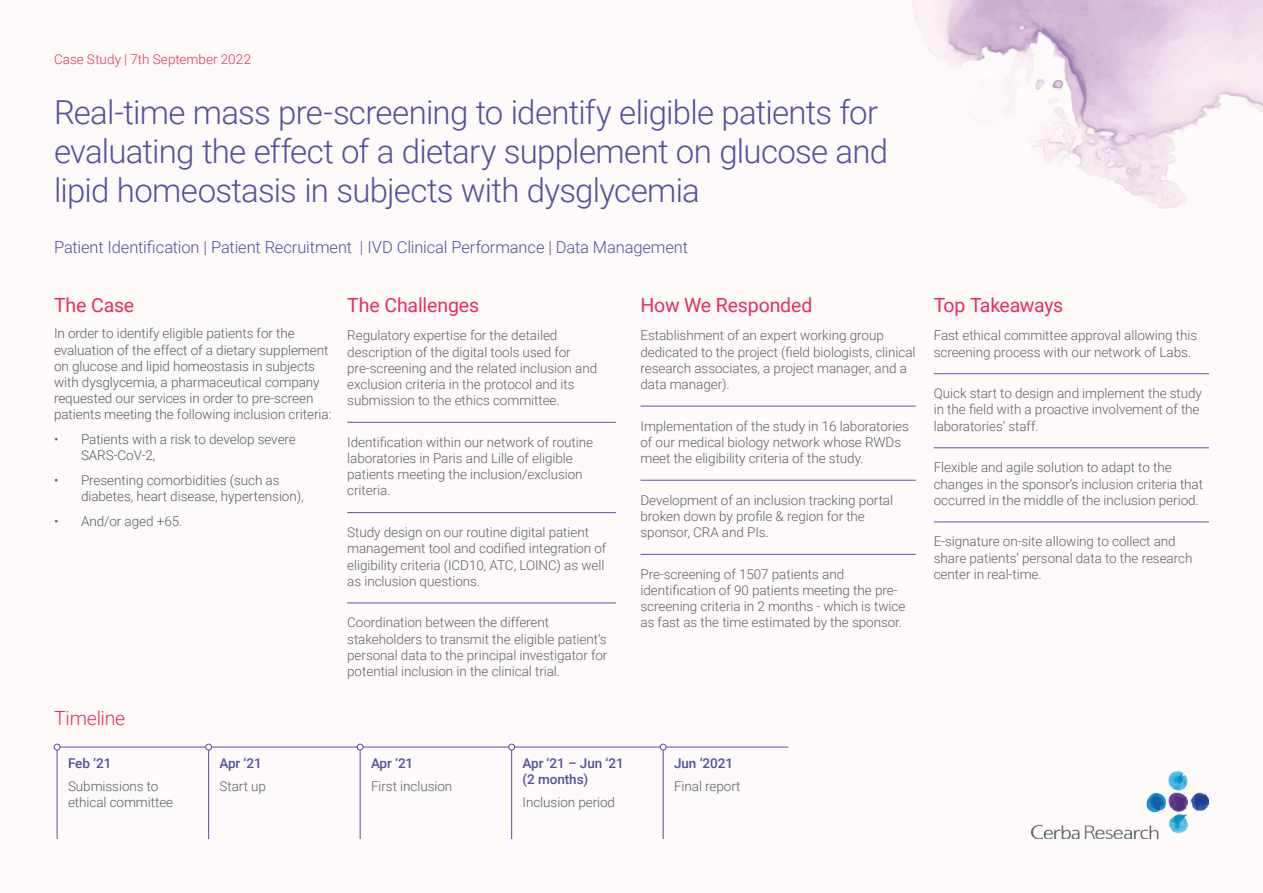
<style>
.page{position:relative;width:1263px;height:893px;background:#fdfaf9}
.page>*{position:absolute;margin:0;border:0;box-sizing:border-box;transform-origin:0 0}
.t1{font:300 33px/39px "Roboto";letter-spacing:-.025em;color:#54509d}
.t2{font:19.5px "Roboto";letter-spacing:-.01em;color:#e72e5d}
.t3{font:300 19.5px "Roboto";letter-spacing:-.01em;color:#e72e5d}
.t4{font:300 16.5px "Roboto";letter-spacing:-.01em;color:#54509d}
.t5{font:300 13.5px/16.2px "Roboto";letter-spacing:-.005em;color:#5c6167}
.t6{font:300 13.5px/16.2px "Roboto";letter-spacing:-.005em;color:#535f65}
.t7{font:500 13.5px/16.2px "Roboto";letter-spacing:-.005em;color:#54509d}
.t8{font:300 13.5px "Roboto";letter-spacing:.005em;color:#e72e5d}
</style>
<div class="page">
<img style="left:912px;top:0;width:351px;height:208px">
<hr style="left:57px;top:747px;width:731px;height:1px;background:#54509d">
<hr style="left:57px;top:749px;width:1px;height:90px;background:#54509d">
<svg style="left:54px;top:744px;width:6px;height:6px"></svg>
<hr style="left:208px;top:749px;width:1px;height:90px;background:#54509d">
<div style="left:205px;top:744px;width:7px;height:6px;border:1px solid #54509d;border-radius:50%"></div>
<hr style="left:360px;top:749px;width:1px;height:90px;background:#54509d">
<svg style="left:357px;top:744px;width:6px;height:6px"></svg>
<hr style="left:511px;top:749px;width:1px;height:90px;background:#54509d">
<div style="left:508px;top:744px;width:7px;height:6px;border:1px solid #54509d;border-radius:50%"></div>
<hr style="left:663px;top:749px;width:1px;height:90px;background:#54509d">
<svg style="left:660px;top:744px;width:6px;height:6px"></svg>
<hr style="left:347px;top:422px;width:269px;height:1px;background:#5059a4">
<hr style="left:347px;top:512px;width:269px;height:1px;background:#5059a4">
<hr style="left:347px;top:603px;width:269px;height:1px;background:#5059a4">
<hr style="left:640px;top:406px;width:276px;height:1px;background:#5059a4">
<hr style="left:640px;top:480px;width:276px;height:1px;background:#5059a4">
<hr style="left:640px;top:554px;width:276px;height:1px;background:#5059a4">
<hr style="left:934px;top:373px;width:275px;height:1px;background:#5059a4">
<hr style="left:934px;top:448px;width:275px;height:1px;background:#5059a4">
<hr style="left:934px;top:522px;width:275px;height:1px;background:#5059a4">
<img style="left:1031px;top:771px;width:178px;height:68px">
<p class="t8" style="left:54px;top:53px;width:199px">Case Study | 7th September 2022</p>
<h1 class="t1" style="left:54px;top:95px;width:836px">Real-time mass pre-screening to identify eligible patients for evaluating the effect of a dietary supplement on glucose and lipid homeostasis in subjects with dysglycemia</h1>
<p class="t4" style="left:54px;top:236px;width:635px">Patient Identification | Patient Recruitment | IVD Clinical Performance | Data Management</p>
<h2 class="t2" style="left:54px;top:297px;width:82px">The Case</h2>
<h2 class="t2" style="left:347px;top:297px;width:133px">The Challenges</h2>
<h2 class="t2" style="left:640px;top:297px;width:174px">How We Responded</h2>
<h2 class="t2" style="left:934px;top:297px;width:131px">Top Takeaways</h2>
<p class="t5" style="left:347px;top:328px;width:251px">Regulatory expertise for the detailed description of the digital tools used for pre-screening and the related inclusion and exclusion criteria in the protocol and its submission to the ethics committee.</p>
<p class="t5" style="left:347px;top:433px;width:247px">Identification within our network of routine laboratories in Paris and Lille of eligible patients meeting the inclusion/exclusion criteria.</p>
<p class="t5" style="left:347px;top:525px;width:261px">Study design on our routine digital patient management tool and codified integration of eligibility criteria (ICD10, ATC, LOINC) as well as inclusion questions.</p>
<p class="t5" style="left:347px;top:615px;width:262px">Coordination between the different stakeholders to transmit the eligible patient’s personal data to the principal investigator for potential inclusion in the clinical trial.</p>
<p class="t6" style="left:54px;top:326px;width:279px">In order to identify eligible patients for the evaluation of the effect of a dietary supplement on glucose and lipid homeostasis in subjects with dysglycemia, a pharmaceutical company requested our services in order to pre-screen patients meeting the following inclusion criteria:</p>
<p class="t6" style="left:81px;top:432px;width:216px;text-indent:-27px">• Patients with a risk to develop severe<br>SARS-CoV-2,</p>
<p class="t6" style="left:81px;top:473px;width:224px;text-indent:-27px">• Presenting comorbidities (such as diabetes, heart disease, hypertension),</p>
<p class="t6" style="left:54px;top:514px;width:130px">• And/or aged +65.</p>
<p class="t5" style="left:640px;top:328px;width:277px">Establishment of an expert working group dedicated to the project (field biologists, clinical research associates, a project manager, and a data manager).</p>
<p class="t5" style="left:640px;top:417px;width:270px">Implementation of the study in 16 laboratories of our medical biology network whose RWDs meet the eligibility criteria of the study.</p>
<p class="t5" style="left:640px;top:491px;width:254px">Development of an inclusion tracking portal broken down by profile &amp; region for the sponsor, CRA and PIs.</p>
<p class="t5" style="left:640px;top:565px;width:266px">Pre-screening of 1507 patients and identification of 90 patients meeting the pre&shy;screening criteria in 2 months - which is twice as fast as the time estimated by the sponsor.</p>
<p class="t5" style="left:934px;top:328px;width:265px">Fast ethical committee approval allowing this screening process with our network of Labs.</p>
<p class="t5" style="left:934px;top:386px;width:270px">Quick start to design and implement the study in the field with a proactive involvement of the laboratories’ staff.</p>
<p class="t5" style="left:934px;top:460px;width:271px">Flexible and agile solution to adapt to the changes in the sponsor’s inclusion criteria that occurred in the middle of the inclusion period.</p>
<p class="t5" style="left:934px;top:534px;width:260px">E-signature on-site allowing to collect and share patients’ personal data to the research center in real-time.</p>
<h2 class="t3" style="left:54px;top:709px;width:73px">Timeline</h2>
<p class="t7" style="left:68px;top:756px;width:45px">Feb ‘21</p>
<p class="t6" style="left:68px;top:779px;width:107px">Submissions to ethical committee</p>
<p class="t7" style="left:219px;top:756px;width:44px">Apr ‘21</p>
<p class="t6" style="left:219px;top:779px;width:48px">Start up</p>
<p class="t7" style="left:371px;top:756px;width:44px">Apr ‘21</p>
<p class="t6" style="left:371px;top:779px;width:83px">First inclusion</p>
<p class="t7" style="left:522px;top:756px;width:103px">Apr ‘21 – Jun ‘21 (2 months)</p>
<p class="t6" style="left:522px;top:795px;width:94px">Inclusion period</p>
<p class="t7" style="left:674px;top:756px;width:60px">Jun ‘2021</p>
<p class="t6" style="left:674px;top:779px;width:68px">Final report</p>
</div>
